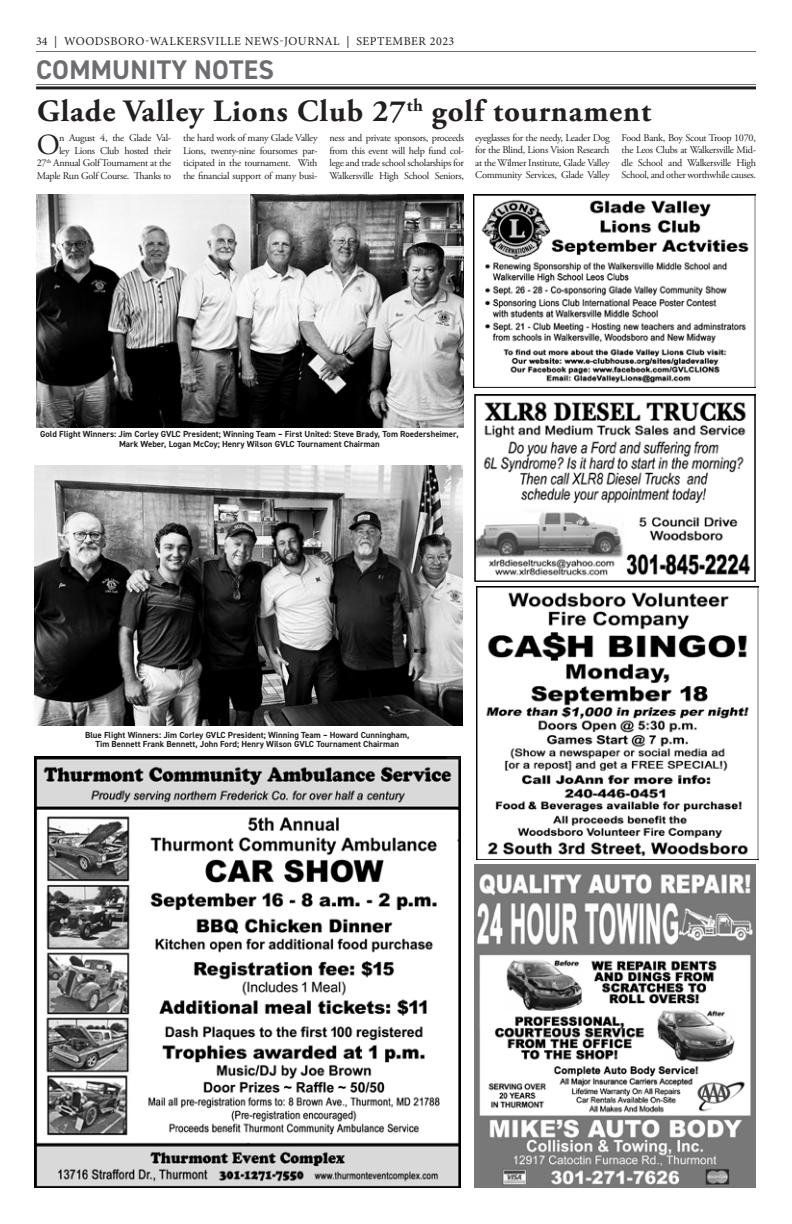
<style>
.page{position:relative;width:792px;height:1224px;background:#fff}
.page>*{position:absolute;margin:0;border:0;box-sizing:border-box;transform-origin:0 0}
.Title_new{font:700 31px "Adobe Garamond Pro";letter-spacing:.03em;color:#231f20}
._1st_paragraph{font:29.1px "Adobe Garamond Pro";color:#231f20}
.t1{font:700 27px "DIN2014";letter-spacing:.01em;color:#6c6d70}
.t2{font:12px "Minion Pro";letter-spacing:.045em;color:#231f20}
._1st_paragraph-2{font:10.2px/12.5px "Adobe Garamond Pro";letter-spacing:-.03em;color:#231f20;text-align:justify}
.t3{font:700 8.8px/9.6px "DIN2014";color:#231f20;text-align:center}
</style>
<div class="page">
<hr style="left:36px;top:51px;width:720px;height:1px;background:#6c6d70">
<hr style="left:36px;top:84px;width:720px;height:1px;background:#6c6d70">
<hr style="left:36px;top:86px;width:720px;height:3px;background:#231f20">
<img style="left:475px;top:864px;width:280px;height:324px">
<img style="left:35px;top:757px;width:426px;height:431px">
<img style="left:477px;top:586px;width:281px;height:274px">
<img style="left:475px;top:394px;width:280px;height:187px">
<img style="left:35px;top:465px;width:428px;height:261px">
<img style="left:36px;top:195px;width:427px;height:233px">
<img style="left:474px;top:195px;width:281px;height:192px">
<p class="t2" style="left:36px;top:33px;width:420px">34 | WOODSBORO-WALKERSVILLE NEWS-JOURNAL | SEPTEMBER 2023</p>
<p class="t1" style="left:36px;top:51px;width:239px">COMMUNITY NOTES</p>
<p class="Title_new" style="left:37px;top:94px;width:616px">Glade Valley Lions Club 27<sup>th</sup> golf tournament</p>
<p class="_1st_paragraph" style="left:37px;top:127px;width:25px">O</p>
<p class="_1st_paragraph-2" style="left:475px;top:132px;width:136px">eyeglasses for the needy, Leader Dog for the Blind, Lions Vision Research at the Wilmer Institute, Glade Valley Community Services, Glade Valley</p>
<p class="_1st_paragraph-2" style="left:622px;top:132px;width:136px">Food Bank, Boy Scout Troop 1070, the Leos Clubs at Walkersville Mid&shy;dle School and Walkersville High School, and other worthwhile causes.</p>
<p class="_1st_paragraph-2" style="left:37px;top:132px;width:136px;text-align:right">n August 4, the Glade Val-<br>ley Lions Club hosted their<br>27<sup>th</sup> Annual Golf Tournament at the<br>Maple Run Golf Course. Thanks to</p>
<p class="_1st_paragraph-2" style="left:183px;top:132px;width:136px">the hard work of many Glade Valley Lions, twenty-nine foursomes par&shy;ticipated in the tournament. With the financial support of many busi-</p>
<p class="_1st_paragraph-2" style="left:330px;top:132px;width:136px">ness and private sponsors, proceeds from this event will help fund col&shy;lege and trade school scholarships for Walkersville High School Seniors,</p>
<p class="t3" style="left:40px;top:429px;width:420px">Gold Flight Winners: Jim Corley GVLC President; Winning Team – First United: Steve Brady, Tom Roedersheimer,<br>Mark Weber, Logan McCoy; Henry Wilson GVLC Tournament Chairman</p>
<p class="t3" style="left:85px;top:730px;width:326px">Blue Flight Winners: Jim Corley GVLC President; Winning Team – Howard Cunningham,</p>
<p class="t3" style="left:95px;top:739px;width:305px">Tim Bennett Frank Bennett, John Ford; Henry Wilson GVLC Tournament Chairman</p>
</div>
